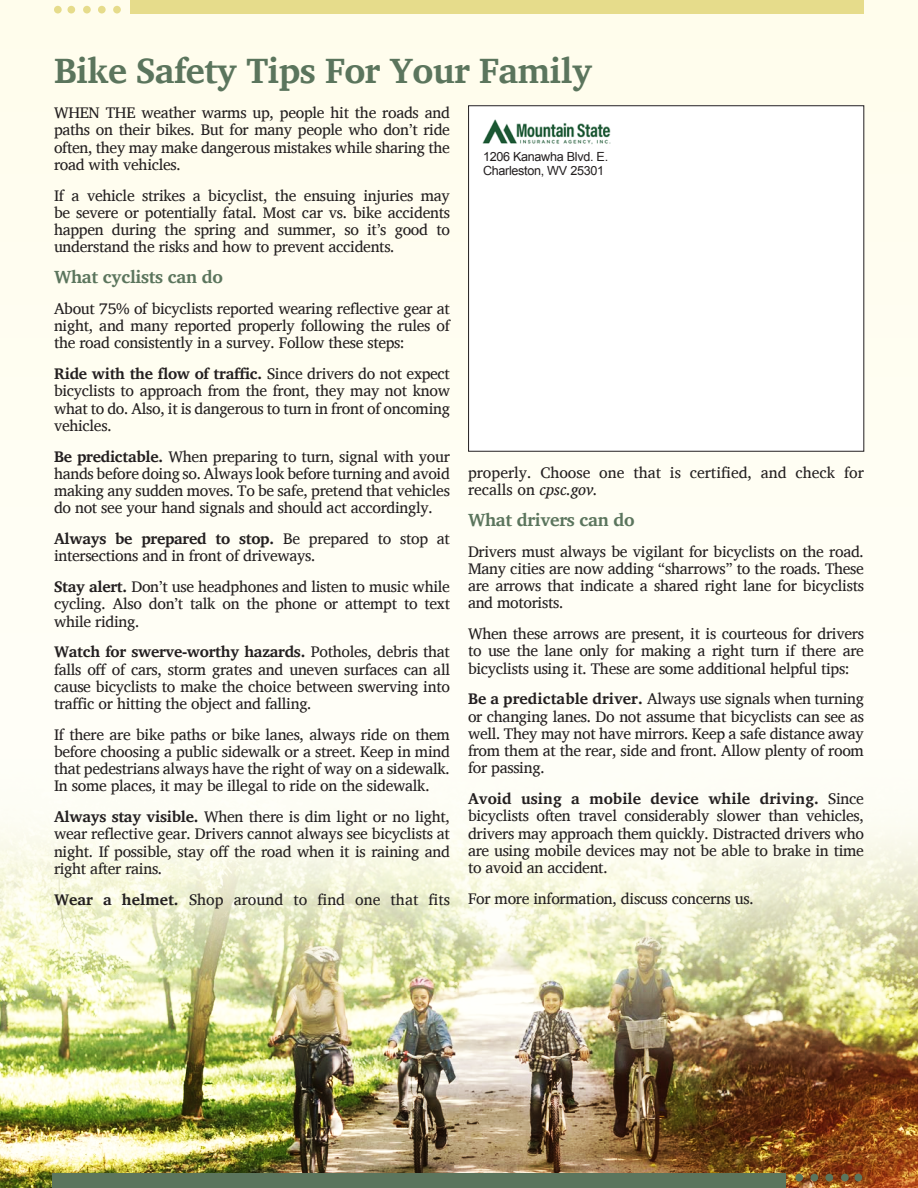
<style>
.page{position:relative;width:918px;height:1188px;background:#fff}
.page>*{position:absolute;margin:0;border:0;box-sizing:border-box;transform-origin:0 0}
.t1{font:700 36px "Charis SIL";letter-spacing:-.02em;color:#5b755d}
.t2{font:700 18px "Charis SIL";letter-spacing:-.02em;color:#5b755d}
.t3{font:15.75px/17.2px "Charis SIL";letter-spacing:-.02em;color:#231f20;text-align:justify}
.t4{font:15.75px/17.2px "Charis SIL";color:#231f20}
.t5{font:12.6px/14.2px "Arial";letter-spacing:-.025em;color:#231f20}
.s1{font-weight:700}
.s2{font-style:italic}
</style>
<div class="page">
<img style="left:0;top:0;width:918px;height:1188px">
<div style="left:469px;top:106px;width:395px;height:345px;background:#fff"></div>
<img style="left:482px;top:119px;width:129px;height:26px">
<div style="left:795px;top:1174px;width:8px;height:7px;background:#5b755d;border-radius:50%"></div>
<div style="left:811px;top:1174px;width:7px;height:7px;background:#5b755d;border-radius:50%"></div>
<div style="left:825px;top:1174px;width:8px;height:7px;background:#5b755d;border-radius:50%"></div>
<div style="left:841px;top:1174px;width:8px;height:7px;background:#5b755d;border-radius:50%"></div>
<div style="left:855px;top:1174px;width:7px;height:7px;background:#5b755d;border-radius:50%"></div>
<div style="left:52px;top:1174px;width:245px;height:14px;background:#5b755d"></div>
<div style="left:296px;top:1174px;width:245px;height:14px;background:#5b755d"></div>
<div style="left:541px;top:1174px;width:245px;height:14px;background:#5b755d"></div>
<div style="left:113px;top:6px;width:8px;height:8px;background:#e6dc8b;border-radius:50%"></div>
<div style="left:98px;top:6px;width:8px;height:8px;background:#e6dc8b;border-radius:50%"></div>
<div style="left:83px;top:6px;width:8px;height:8px;background:#e6dc8b;border-radius:50%"></div>
<div style="left:67px;top:6px;width:8px;height:8px;background:#e6dc8b;border-radius:50%"></div>
<div style="left:54px;top:6px;width:8px;height:8px;background:#e6dc8b;border-radius:50%"></div>
<div style="left:619px;top:0;width:245px;height:14px;background:#e6dc8b"></div>
<div style="left:375px;top:0;width:245px;height:14px;background:#e6dc8b"></div>
<div style="left:130px;top:0;width:245px;height:14px;background:#e6dc8b"></div>
<h1 class="t1" style="left:54px;top:50px;width:540px">Bike Safety Tips For Your Family</h1>
<p class="t3" style="left:54px;top:104px;width:397px">WHEN THE weather warms up, people hit the roads and paths on their bikes. But for many people who don’t ride often, they may make dangerous mistakes while sharing the road with vehicles.</p>
<p class="t3" style="left:54px;top:187px;width:398px">If a vehicle strikes a bicyclist, the ensuing injuries may be severe or potentially fatal. Most car vs. bike accidents happen during the spring and summer, so it’s good to understand the risks and how to prevent accidents.</p>
<p class="t2" style="left:54px;top:266px;width:171px">What cyclists can do</p>
<p class="t3" style="left:54px;top:300px;width:397px">About 75% of bicyclists reported wearing reflective gear at night, and many reported properly following the rules of the road consistently in a survey. Follow these steps:</p>
<p class="t3" style="left:54px;top:365px;width:398px"><span class="s1">Ride with the flow of traffic.</span> Since drivers do not expect bicyclists to approach from the front, they may not know what to do. Also, it is dangerous to turn in front of oncoming vehicles.</p>
<p class="t3" style="left:54px;top:448px;width:398px"><span class="s1">Be predictable.</span> When preparing to turn, signal with your hands before doing so. Always look before turning and avoid making any sudden moves. To be safe, pretend that vehicles do not see your hand signals and should act accordingly.</p>
<p class="t3" style="left:54px;top:530px;width:398px"><span class="s1">Always be prepared to stop.</span> Be prepared to stop at intersections and in front of driveways.</p>
<p class="t3" style="left:54px;top:578px;width:398px"><span class="s1">Stay alert.</span> Don’t use headphones and listen to music while cycling. Also don’t talk on the phone or attempt to text while riding.</p>
<p class="t3" style="left:54px;top:643px;width:398px"><span class="s1">Watch for swerve-worthy hazards.</span> Potholes, debris that falls off of cars, storm grates and uneven surfaces can all cause bicyclists to make the choice between swerving into traffic or hitting the object and falling.</p>
<p class="t3" style="left:54px;top:726px;width:398px">If there are bike paths or bike lanes, always ride on them before choosing a public sidewalk or a street. Keep in mind that pedestrians always have the right of way on a sidewalk.<br>In some places, it may be illegal to ride on the sidewalk.</p>
<p class="t3" style="left:54px;top:808px;width:398px"><span class="s1">Always stay visible.</span> When there is dim light or no light, wear reflective gear. Drivers cannot always see bicyclists at night. If possible, stay off the road when it is raining and right after rains.</p>
<p class="t4" style="left:54px;top:891px;width:398px"><span class="s1">Wear a helmet.</span> Shop around to find one that fits</p>
<p class="t5" style="left:483px;top:150px;width:127px">1206 Kanawha Blvd. E.<br>Charleston, WV 25301</p>
<p class="t4" style="left:468px;top:464px;width:397px">properly. Choose one that is certified, and check for recalls on <span class="s2">cpsc.gov.</span></p>
<p class="t2" style="left:468px;top:509px;width:168px">What drivers can do</p>
<p class="t3" style="left:468px;top:543px;width:398px">Drivers must always be vigilant for bicyclists on the road.<br>Many cities are now adding “sharrows” to the roads. These are arrows that indicate a shared right lane for bicyclists and motorists.</p>
<p class="t3" style="left:468px;top:625px;width:397px">When these arrows are present, it is courteous for drivers to use the lane only for making a right turn if there are bicyclists using it. These are some additional helpful tips:</p>
<p class="t3" style="left:468px;top:690px;width:398px"><span class="s1">Be a predictable driver.</span> Always use signals when turning or changing lanes. Do not assume that bicyclists can see as well. They may not have mirrors. Keep a safe distance away from them at the rear, side and front. Allow plenty of room for passing.</p>
<p class="t3" style="left:468px;top:790px;width:398px"><span class="s1">Avoid using a mobile device while driving.</span> Since bicyclists often travel considerably slower than vehicles, drivers may approach them quickly. Distracted drivers who are using mobile devices may not be able to brake in time to avoid an accident.</p>
<p class="t3" style="left:468px;top:890px;width:287px">For more information, discuss concerns us.</p>
</div>
